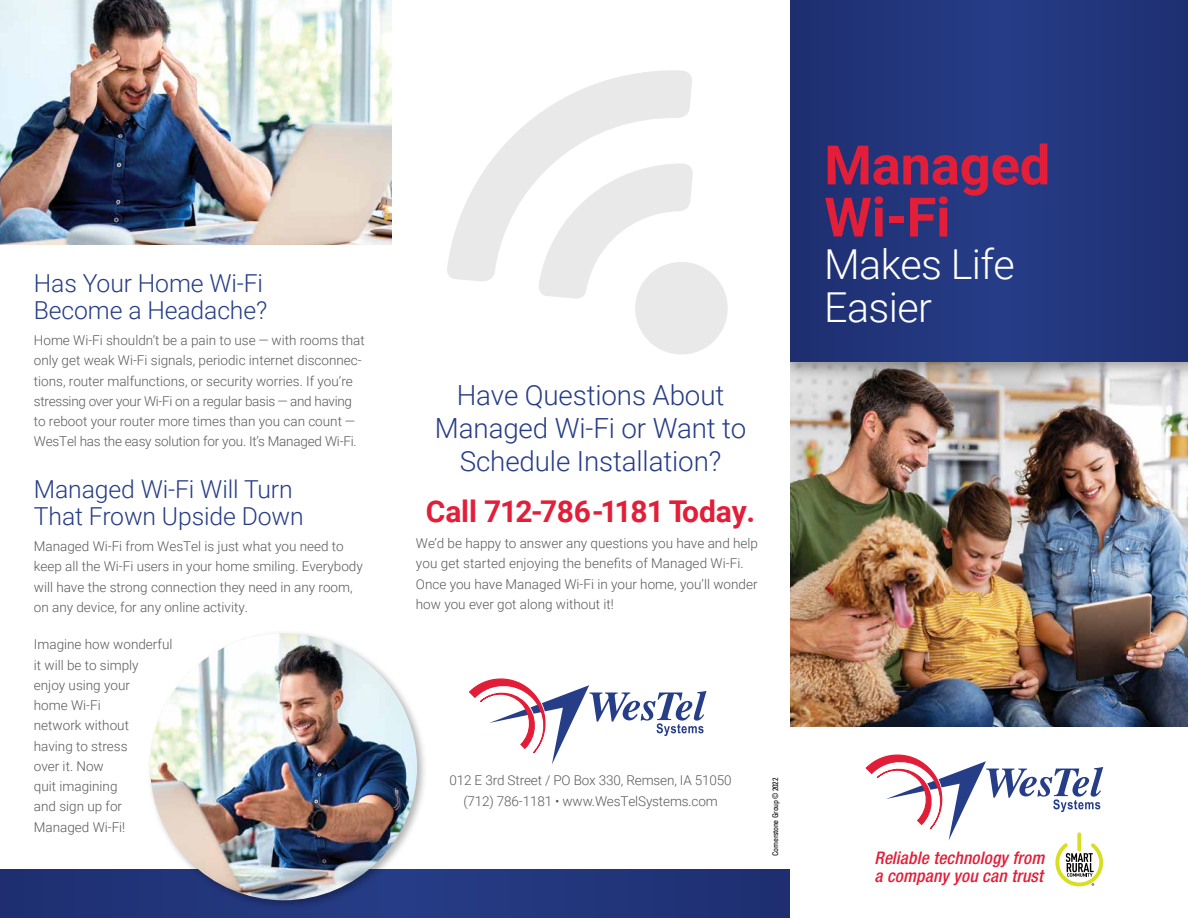
<style>
.page{position:relative;width:1188px;height:918px;background:#fff}
.page>*{position:absolute;margin:0;border:0;box-sizing:border-box;transform-origin:0 0}
.t1{font:700 54.45px/52.1px "Roboto";letter-spacing:-.005em;color:#e31e38}
.t2{font:300 41.25px/42.9px "Roboto";letter-spacing:-.015em;color:#fff}
.t3{font:700 30px "Roboto";letter-spacing:-.015em;color:#e31e38}
.t4{font:300 27.75px/33px "Roboto";letter-spacing:-.005em;color:#263c87;text-align:center}
.t5{font:300 24.75px/27.8px "Roboto";letter-spacing:-.005em;color:#263c87}
.t6{font:italic 500 condensed 17.4px/18.6px "Helvetica Neue LT Pro";letter-spacing:.01em;color:#e31e38}
.t7{font:300 13.5px/20.2px "Roboto";color:#58595b}
.t8{font:condensed 7.8px "Univers LT Pro";letter-spacing:-.035em;color:#000}
</style>
<div class="page">
<img style="left:790px;top:382px;width:398px;height:344px">
<div style="left:775px;top:0;width:413px;height:382px;background:#000;opacity:.35"></div>
<div style="left:790px;top:0;width:398px;height:362px;background:#22367c"></div>
<div style="left:392px;top:0;width:398px;height:918px;background:#fff"></div>
<div style="left:0;top:869px;width:790px;height:49px;background:#213378"></div>
<svg style="left:447px;top:70px;width:281px;height:285px"></svg>
<svg style="left:469px;top:678px;width:238px;height:86px"></svg>
<div style="left:147px;top:630px;width:280px;height:281px;background:#000;opacity:.3"></div>
<img style="left:150px;top:633px;width:267px;height:267px;border-radius:133px">
<img style="left:0;top:0;width:392px;height:245px">
<svg style="left:865px;top:754px;width:238px;height:132px"></svg>
<h3 class="t5" style="left:34px;top:268px;width:235px">Has Your Home Wi-Fi<br>Become a Headache?</h3>
<p class="t7" style="left:34px;top:330px;width:332px">Home Wi-Fi shouldn’t be a pain to use — with rooms that only get weak Wi-Fi signals, periodic internet disconnec&shy;tions, router malfunctions, or security worries. If you’re stressing over your Wi-Fi on a regular basis — and having to reboot your router more times than you can count — WesTel has the easy solution for you. It’s Managed Wi-Fi.</p>
<h3 class="t5" style="left:34px;top:474px;width:271px">Managed Wi-Fi Will Turn<br>That Frown Upside Down</h3>
<p class="t7" style="left:34px;top:536px;width:330px">Managed Wi-Fi from WesTel is just what you need to keep all the Wi-Fi users in your home smiling. Everybody will have the strong connection they need in any room, on any device, for any online activity.</p>
<p class="t7" style="left:34px;top:634px;width:140px">Imagine how wonderful it will be to simply enjoy using your<br>home Wi-Fi<br>network without<br>having to stress<br>over it. Now<br>quit imagining<br>and sign up for<br>Managed Wi-Fi!</p>
<h3 class="t4" style="left:435px;top:377px;width:313px">Have Questions About<br>Managed Wi-Fi or Want to<br>Schedule Installation?</h3>
<h3 class="t3" style="left:426px;top:490px;width:331px">Call 712-786-1181 Today.</h3>
<p class="t7" style="left:416px;top:533px;width:344px">We’d be happy to answer any questions you have and help you get started enjoying the benefits of Managed Wi-Fi.<br>Once you have Managed Wi-Fi in your home, you’ll wonder how you ever got along without it!</p>
<h1 class="t1" style="left:824px;top:137px;width:228px">Managed<br>Wi-Fi</h1>
<h2 class="t2" style="left:824px;top:242px;width:192px">Makes Life<br>Easier</h2>
<p class="t7" style="left:449px;top:769px;width:284px;line-height:21px;text-align:center">012 E 3rd Street / PO Box 330, Remsen, IA 51050 (712) 786-1181 • www.WesTelSystems.com</p>
<p class="t8" style="left:770px;top:856px;width:79px;rotate:-90deg">Cornerstone Group © 2022</p>
<p class="t6" style="left:874px;top:848px;width:171px">Reliable technology from a company you can trust</p>
</div>
